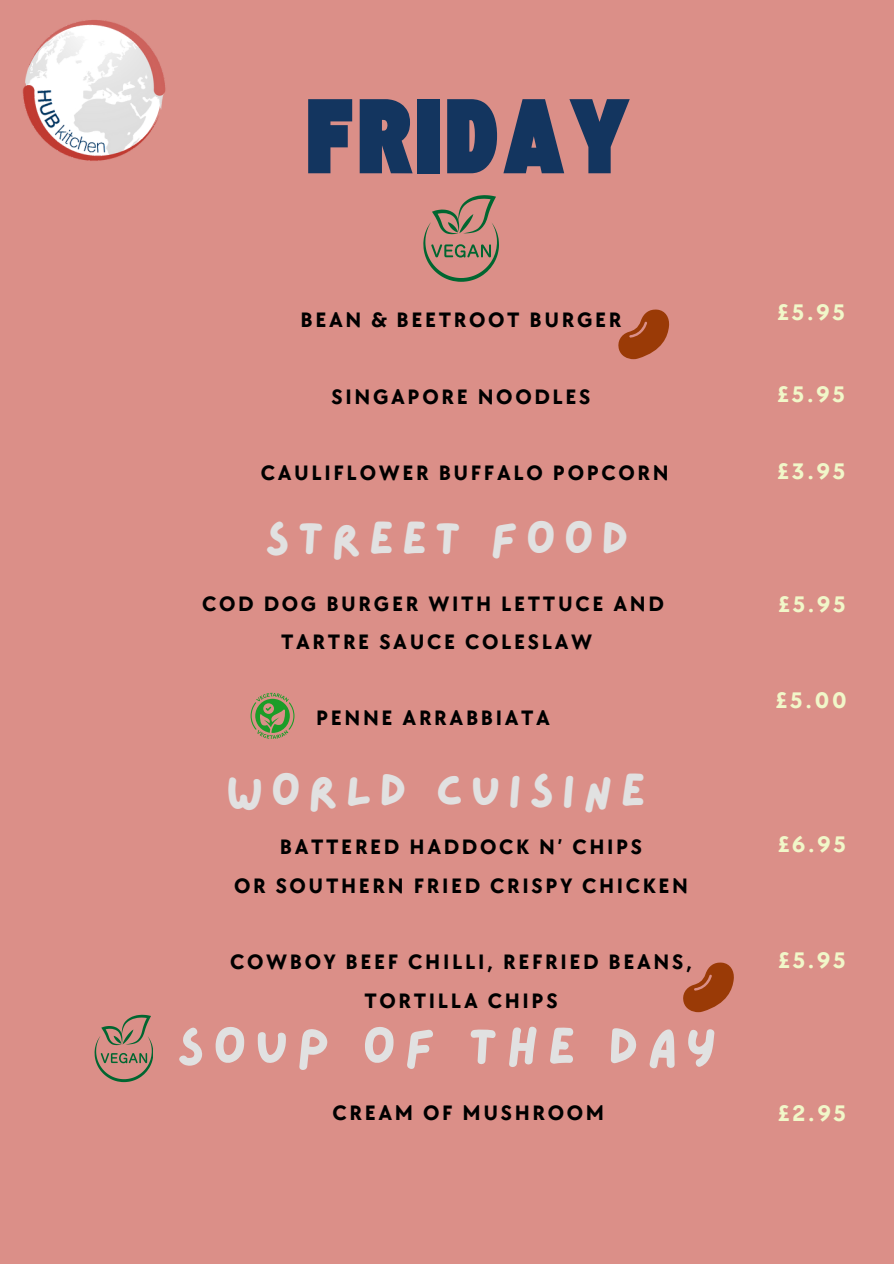
<style>
.page{position:relative;width:894px;height:1264px;background:#fff}
.page>*{position:absolute;margin:0;border:0;box-sizing:border-box;transform-origin:0 0}
.t1{font:74.1px "TAN St Canard Display";letter-spacing:.07em;color:#13355f}
.t2{font:52.2px "Lazydog";letter-spacing:.16em;color:#e1e1e1}
.t3{font:46.8px "Lazydog";letter-spacing:.16em;color:#e1e1e1}
.t4{font:700 23.25px "TT Chocolates";letter-spacing:.12em;color:#f1f7c9}
.t5{font:700 21.6px/38.2px "TT Chocolates";letter-spacing:.12em;color:#000;text-align:center}
</style>
<div class="page">
<div style="left:0;top:0;width:893px;height:1263px;background:#db8f88"></div>
<svg style="left:94px;top:1014px;width:59px;height:68px"></svg>
<img style="left:22px;top:20px;width:144px;height:141px">
<svg style="left:250px;top:692px;width:44px;height:47px"></svg>
<svg style="left:423px;top:195px;width:75px;height:87px"></svg>
<svg style="left:618px;top:309px;width:51px;height:50px"></svg>
<svg style="left:683px;top:962px;width:51px;height:50px"></svg>
<p class="t1" style="left:307px;top:92px;width:324px">FRIDAY</p>
<p class="t5" style="left:300px;top:302px;width:322px">BEAN &amp; BEETROOT BURGER</p>
<p class="t5" style="left:331px;top:378px;width:260px">SINGAPORE NOODLES</p>
<p class="t5" style="left:261px;top:455px;width:409px">CAULIFLOWER BUFFALO POPCORN</p>
<h1 class="t3" style="left:265px;top:516px;width:365px">STREET FOOD</h1>
<p class="t5" style="left:202px;top:585px;width:463px">COD DOG BURGER WITH LETTUCE AND</p>
<h3 class="t5" style="left:281px;top:623px;width:312px">TARTRE SAUCE COLESLAW</h3>
<p class="t5" style="left:316px;top:699px;width:235px">PENNE ARRABBIATA</p>
<p class="t3" style="left:226px;top:768px;width:421px">WORLD CUISINE</p>
<p class="t5" style="left:280px;top:828px;width:363px">BATTERED HADDOCK N’ CHIPS</p>
<p class="t5" style="left:234px;top:867px;width:455px">OR SOUTHERN FRIED CRISPY CHICKEN</p>
<p class="t5" style="left:230px;top:943px;width:463px">COWBOY BEEF CHILLI, REFRIED BEANS,<br>TORTILLA CHIPS</p>
<p class="t2" style="left:176px;top:1021px;width:541px">SOUP OF THE DAY</p>
<p class="t5" style="left:332px;top:1094px;width:273px">CREAM OF MUSHROOM</p>
<p class="t4" style="left:777px;top:299px;width:69px">£5.95</p>
<h3 class="t4" style="left:777px;top:381px;width:69px">£5.95</h3>
<p class="t4" style="left:777px;top:458px;width:69px">£3.95</p>
<p class="t4" style="left:778px;top:591px;width:69px">£5.95</p>
<p class="t4" style="left:775px;top:687px;width:72px">£5.00</p>
<p class="t4" style="left:777px;top:830px;width:69px">£6.95</p>
<p class="t4" style="left:778px;top:947px;width:69px">£5.95</p>
<p class="t4" style="left:777px;top:1100px;width:70px">£2.95</p>
</div>
